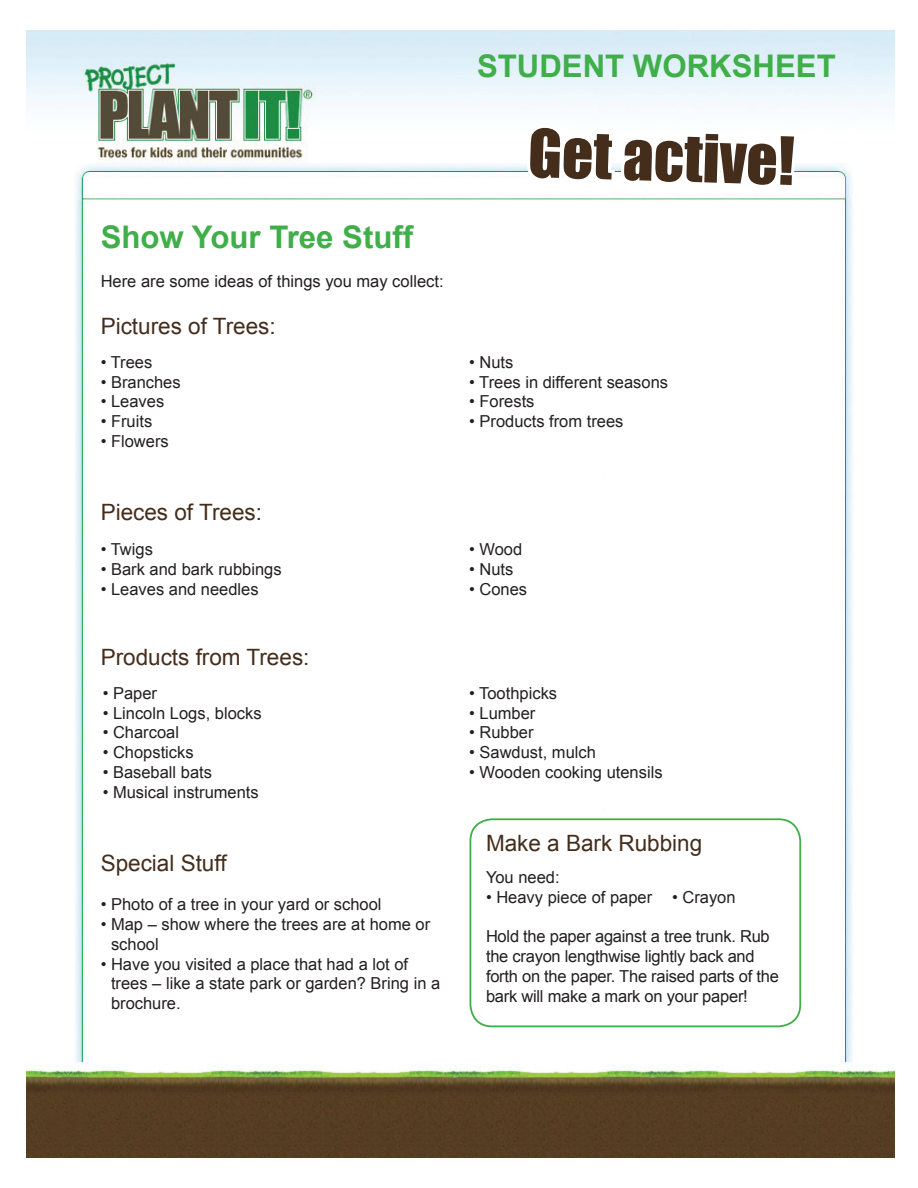
<style>
.page{position:relative;width:918px;height:1188px;background:#fff}
.page>*{position:absolute;margin:0;border:0;box-sizing:border-box;transform-origin:0 0}
.t1{font:61.35px "Impact";color:#442d1b}
.t2{font:700 31.2px "Arial";color:#40ae49}
.t3{font:22.5px "Arial";color:#442d1b}
.t4{font:16.5px/19.8px "Arial";color:#231f20}
</style>
<div class="page">
<img style="left:26px;top:30px;width:868px;height:1128px">
<svg style="left:524px;top:30px;width:277px;height:547px"></svg>
<div style="left:470px;top:819px;width:330px;height:207px;background:#fff;border-radius:22px"></div>
<div style="left:469px;top:818px;width:332px;height:209px;border:2px solid #40ae49;border-radius:22px"></div>
<p class="t2" style="left:101px;top:216px;width:314px">Show Your Tree Stuff</p>
<p class="t4" style="left:101px;top:272px;width:344px">Here are some ideas of things you may collect:</p>
<p class="t3" style="left:101px;top:311px;width:177px">Pictures of Trees:</p>
<p class="t4" style="left:101px;top:352px;width:53px">• Trees</p>
<p class="t4" style="left:101px;top:372px;width:82px">• Branches</p>
<p class="t4" style="left:101px;top:392px;width:65px">• Leaves</p>
<p class="t4" style="left:101px;top:412px;width:53px">• Fruits</p>
<p class="t4" style="left:101px;top:431px;width:70px">• Flowers</p>
<p class="t3" style="left:101px;top:497px;width:163px">Pieces of Trees:</p>
<p class="t4" style="left:101px;top:539px;width:54px">• Twigs</p>
<p class="t4" style="left:101px;top:559px;width:182px">• Bark and bark rubbings</p>
<p class="t4" style="left:101px;top:579px;width:160px">• Leaves and needles</p>
<p class="t3" style="left:101px;top:643px;width:210px">Products from Trees:</p>
<p class="t4" style="left:103px;top:683px;width:56px">• Paper</p>
<p class="t4" style="left:103px;top:703px;width:160px">• Lincoln Logs, blocks</p>
<p class="t4" style="left:103px;top:723px;width:78px">• Charcoal</p>
<p class="t4" style="left:103px;top:743px;width:93px">• Chopsticks</p>
<p class="t4" style="left:103px;top:763px;width:111px">• Baseball bats</p>
<p class="t4" style="left:103px;top:782px;width:158px">• Musical instruments</p>
<p class="t3" style="left:101px;top:848px;width:127px">Special Stuff</p>
<p class="t4" style="left:101px;top:895px;width:282px">• Photo of a tree in your yard or school</p>
<p class="t4" style="left:111px;top:914px;width:321px;text-indent:-10px">• Map – show where the trees are at home or school</p>
<p class="t4" style="left:111px;top:954px;width:331px;text-indent:-10px">• Have you visited a place that had a lot of trees – like a state park or garden? Bring in a brochure.</p>
<p class="t2" style="left:477px;top:45px;width:360px">STUDENT WORKSHEET</p>
<p class="t1" style="left:530px;top:105px;width:268px;rotate:2deg">Get active!</p>
<p class="t4" style="left:469px;top:352px;width:46px">• Nuts</p>
<p class="t4" style="left:469px;top:372px;width:200px">• Trees in different seasons</p>
<p class="t4" style="left:469px;top:392px;width:67px">• Forests</p>
<p class="t4" style="left:469px;top:412px;width:156px">• Products from trees</p>
<p class="t4" style="left:469px;top:539px;width:55px">• Wood</p>
<p class="t4" style="left:469px;top:559px;width:46px">• Nuts</p>
<p class="t4" style="left:469px;top:579px;width:60px">• Cones</p>
<p class="t4" style="left:469px;top:683px;width:90px">• Toothpicks</p>
<p class="t4" style="left:469px;top:703px;width:68px">• Lumber</p>
<p class="t4" style="left:469px;top:723px;width:66px">• Rubber</p>
<p class="t4" style="left:469px;top:743px;width:128px">• Sawdust, mulch</p>
<p class="t4" style="left:469px;top:763px;width:195px">• Wooden cooking utensils</p>
<p class="t3" style="left:486px;top:828px;width:218px">Make a Bark Rubbing</p>
<p class="t4" style="left:486px;top:867px;width:75px">You need:</p>
<p class="t4" style="left:486px;top:887px;width:251px">• Heavy piece of paper • Crayon</p>
<p class="t4" style="left:486px;top:927px;width:294px">Hold the paper against a tree trunk. Rub the crayon lengthwise lightly back and forth on the paper. The raised parts of the bark will make a mark on your paper!</p>
</div>
